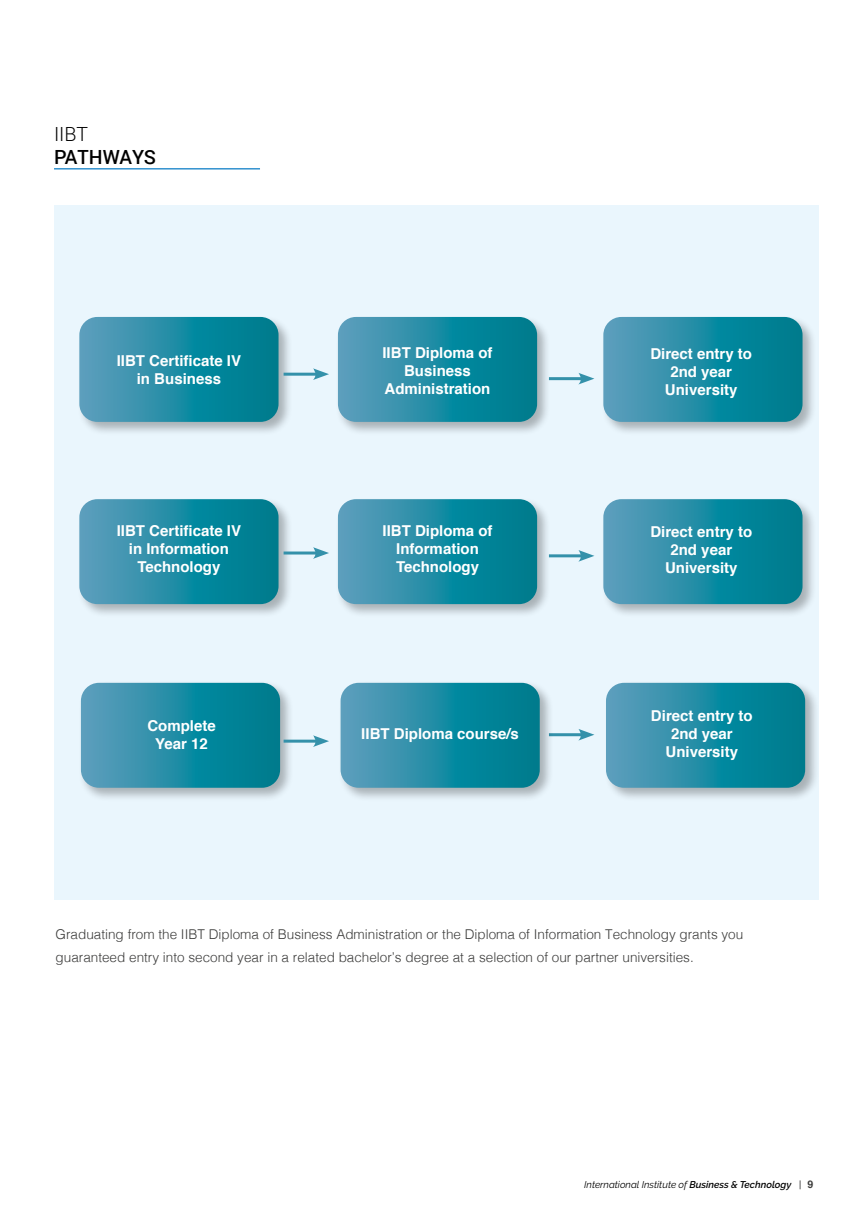
<style>
.page{position:relative;width:851px;height:1221px;background:#fff}
.page>*{position:absolute;margin:0;border:0;box-sizing:border-box;transform-origin:0 0}
.t1{font:500 19.5px "Roboto";color:#000}
.t2{font:300 19.5px "Roboto";color:#000}
.t3{font:700 15px/18px "Helvetica";color:#fff;text-align:center}
.t4{font:300 13.5px/22.5px "Helvetica";color:#3c3c3b}
.t5{font:italic 9.75px "Raleway";color:#000}
.s1{font-weight:600}
.s2{font-family:"Helvetica";font-weight:700;font-style:normal;font-size:10.5px;color:#3c3c3b}
</style>
<div class="page">
<div style="left:54px;top:205px;width:764px;height:694px;background:#eaf6fd"></div>
<hr style="left:549px;top:733px;width:35px;height:3px;background:#3491aa">
<svg style="left:578px;top:729px;width:16px;height:11px"></svg>
<hr style="left:54px;top:168px;width:206px;height:1px;background:#3291cf">
<div style="left:77px;top:314px;width:216px;height:122px;background:#000;opacity:.28"></div>
<svg style="left:79px;top:317px;width:199px;height:105px;background:#238da5"></svg>
<div style="left:336px;top:314px;width:215px;height:122px;background:#000;opacity:.28"></div>
<svg style="left:338px;top:317px;width:199px;height:105px;background:#238da5"></svg>
<div style="left:601px;top:314px;width:215px;height:122px;background:#000;opacity:.28"></div>
<svg style="left:603px;top:317px;width:199px;height:105px;background:#238da5"></svg>
<div style="left:77px;top:496px;width:216px;height:122px;background:#000;opacity:.28"></div>
<svg style="left:79px;top:499px;width:199px;height:105px;background:#238da5"></svg>
<div style="left:336px;top:496px;width:215px;height:122px;background:#000;opacity:.28"></div>
<svg style="left:338px;top:499px;width:199px;height:105px;background:#238da5"></svg>
<div style="left:601px;top:496px;width:215px;height:122px;background:#000;opacity:.28"></div>
<svg style="left:603px;top:499px;width:199px;height:105px;background:#238da5"></svg>
<div style="left:79px;top:680px;width:215px;height:122px;background:#000;opacity:.28"></div>
<svg style="left:81px;top:682px;width:199px;height:105px;background:#248da5"></svg>
<div style="left:339px;top:680px;width:215px;height:122px;background:#000;opacity:.28"></div>
<svg style="left:340px;top:682px;width:199px;height:105px;background:#258ea5"></svg>
<div style="left:604px;top:680px;width:215px;height:122px;background:#000;opacity:.28"></div>
<svg style="left:606px;top:682px;width:199px;height:105px;background:#248da5"></svg>
<hr style="left:283px;top:551px;width:35px;height:3px;background:#3491aa">
<svg style="left:313px;top:547px;width:16px;height:12px"></svg>
<hr style="left:283px;top:372px;width:35px;height:3px;background:#3491aa">
<svg style="left:313px;top:368px;width:16px;height:12px"></svg>
<hr style="left:283px;top:739px;width:35px;height:3px;background:#3491aa">
<svg style="left:313px;top:735px;width:16px;height:12px"></svg>
<hr style="left:549px;top:377px;width:35px;height:3px;background:#3491aa">
<svg style="left:578px;top:373px;width:16px;height:11px"></svg>
<hr style="left:549px;top:554px;width:35px;height:3px;background:#3491aa">
<svg style="left:578px;top:550px;width:16px;height:11px"></svg>
<h1 class="t2" style="left:54px;top:120px;width:35px">IIBT</h1>
<h1 class="t1" style="left:54px;top:143px;width:104px">PATHWAYS</h1>
<p class="t3" style="left:117px;top:351px;width:126px">IIBT Certificate IV in Business</p>
<p class="t3" style="left:382px;top:343px;width:112px">IIBT Diploma of<br>Business<br>Administration</p>
<p class="t3" style="left:650px;top:344px;width:103px">Direct entry to<br>2nd year<br>University</p>
<p class="t3" style="left:117px;top:522px;width:126px">IIBT Certificate IV in Information<br>Technology</p>
<p class="t3" style="left:382px;top:522px;width:112px">IIBT Diploma of<br>Information<br>Technology</p>
<p class="t3" style="left:650px;top:523px;width:103px">Direct entry to<br>2nd year<br>University</p>
<p class="t3" style="left:147px;top:716px;width:70px">Complete<br>Year 12</p>
<p class="t3" style="left:361px;top:725px;width:159px">IIBT Diploma course/s</p>
<p class="t3" style="left:651px;top:706px;width:103px">Direct entry to<br>2nd year<br>University</p>
<p class="t4" style="left:56px;top:922px;width:689px">Graduating from the IIBT Diploma of Business Administration or the Diploma of Information Technology grants you guaranteed entry into second year in a related bachelor’s degree at a selection of our partner universities.</p>
<p class="t5" style="left:584px;top:1179px;width:230px">International Institute of <span class="s1">Business &amp; Technology</span> | <span class="s2">9</span></p>
</div>
